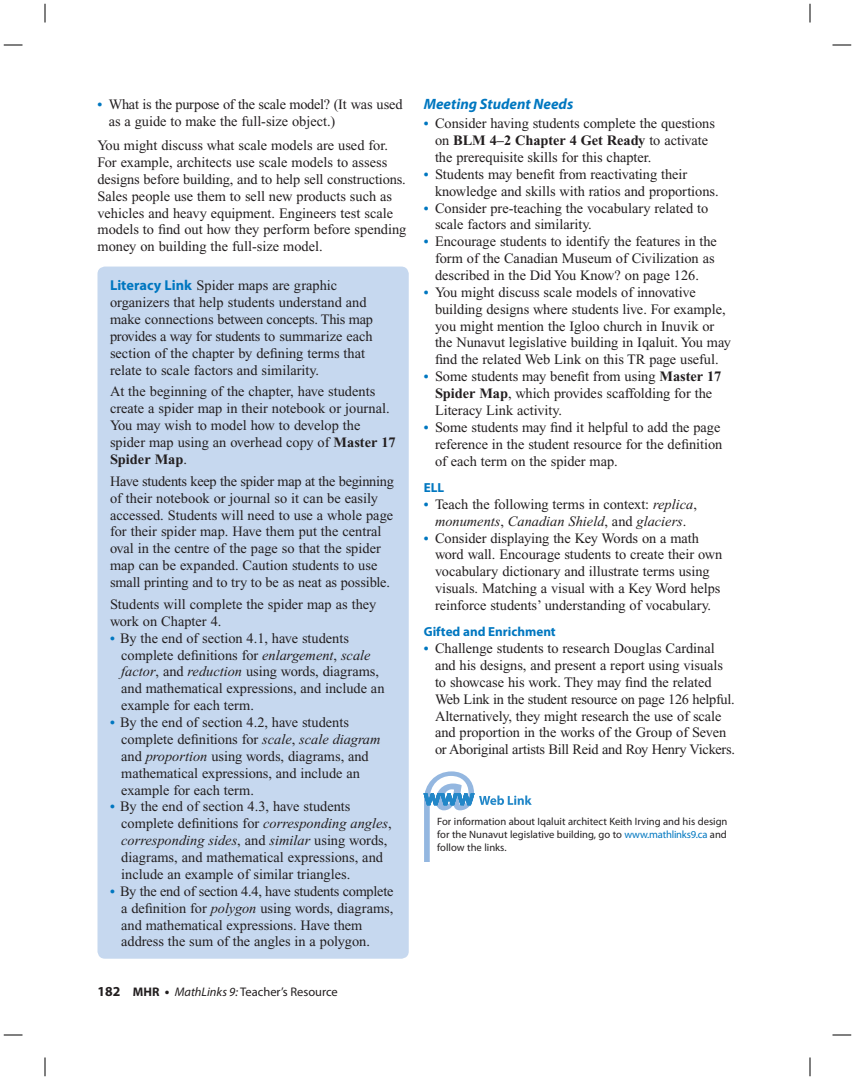
<style>
.page{position:relative;width:855px;height:1080px;background:#fff}
.page>*{position:absolute;margin:0;border:0;box-sizing:border-box;transform-origin:0 0}
.t1{font:italic 700 15px "Myriad Pro";color:#0077c0}
.t2{font:14.38px/16.9px "Times New Roman";letter-spacing:-.005em;color:#231f20}
.t3{font:700 13.12px "Myriad Pro";color:#0077c0}
.t4{font:12.5px "Myriad Pro";color:#231f20}
.t5{font:10.62px/13.1px "Myriad Pro";color:#231f20;text-align:justify}
.s1{font-weight:700;font-size:13.75px;color:#0077c0}
.s2{font-family:"Myriad Pro";font-weight:700;color:#0077c0}
.s3{font-weight:700}
.s4{font-style:italic}
.s5{font-weight:700;font-size:13.75px}
.s6{color:#0077c0}
</style>
<div class="page">
<div style="left:98px;top:267px;width:311px;height:692px;background:#c6d8ef;border-radius:8px"></div>
<svg style="left:424px;top:771px;width:107px;height:91px"></svg>
<svg style="left:4px;top:44px;width:18px;height:2px"></svg>
<svg style="left:832px;top:44px;width:19px;height:2px"></svg>
<svg style="left:4px;top:1034px;width:18px;height:2px"></svg>
<svg style="left:832px;top:1034px;width:19px;height:2px"></svg>
<svg style="left:44px;top:4px;width:2px;height:18px"></svg>
<svg style="left:44px;top:1058px;width:2px;height:18px"></svg>
<svg style="left:809px;top:4px;width:2px;height:18px"></svg>
<svg style="left:809px;top:1058px;width:2px;height:18px"></svg>
<p class="t2" style="left:109px;top:97px;width:296px;text-indent:-11px"><span class="s1">•</span> What is the purpose of the scale model? (It was used as a guide to make the full-size object.)</p>
<p class="t2" style="left:98px;top:138px;width:311px">You might discuss what scale models are used for.<br>For example, architects use scale models to assess designs before building, and to help sell constructions.<br>Sales people use them to sell new products such as vehicles and heavy equipment. Engineers test scale models to find out how they perform before spending money on building the full-size model.</p>
<p class="t2" style="left:110px;top:278px;width:265px"><span class="s2">Literacy Link</span> Spider maps are graphic organizers that help students understand and make connections between concepts. This map provides a way for students to summarize each section of the chapter by defining terms that relate to scale factors and similarity.</p>
<p class="t2" style="left:110px;top:384px;width:287px">At the beginning of the chapter, have students create a spider map in their notebook or journal.<br>You may wish to model how to develop the spider map using an overhead copy of <span class="s3">Master 17<br>Spider Map</span>.</p>
<p class="t2" style="left:110px;top:474px;width:285px">Have students keep the spider map at the beginning of their notebook or journal so it can be easily accessed. Students will need to use a whole page for their spider map. Have them put the central oval in the centre of the page so that the spider map can be expanded. Caution students to use small printing and to try to be as neat as possible.</p>
<p class="t2" style="left:110px;top:597px;width:268px">Students will complete the spider map as they work on Chapter 4.</p>
<p class="t2" style="left:121px;top:631px;width:265px;text-indent:-11px"><span class="s1">•</span> By the end of section 4.1, have students complete definitions for <span class="s4">enlargement</span>, <span class="s4">scale factor</span>, and <span class="s4">reduction</span> using words, diagrams, and mathematical expressions, and include an example for each term.</p>
<p class="t2" style="left:121px;top:715px;width:261px;text-indent:-11px"><span class="s1">•</span> By the end of section 4.2, have students complete definitions for <span class="s4">scale</span>, <span class="s4">scale diagram </span>and <span class="s4">proportion</span> using words, diagrams, and mathematical expressions, and include an example for each term.</p>
<p class="t2" style="left:121px;top:799px;width:272px;text-indent:-11px"><span class="s1">•</span> By the end of section 4.3, have students complete definitions for <span class="s4">corresponding angles</span>, <span class="s4">corresponding sides</span>, and <span class="s4">similar</span> using words, diagrams, and mathematical expressions, and include an example of similar triangles.</p>
<p class="t2" style="left:121px;top:884px;width:274px;text-indent:-11px"><span class="s1">•</span> By the end of section 4.4, have students complete a definition for <span class="s4">polygon</span> using words, diagrams, and mathematical expressions. Have them address the sum of the angles in a polygon.</p>
<p class="t4" style="left:98px;top:987px;width:242px"><span class="s5">182</span> <span class="s3">MHR</span> <span class="s5">•</span> <span class="s4">MathLinks 9:</span> Teacher’s Resource</p>
<p class="t1" style="left:424px;top:98px;width:151px">Meeting Student Needs</p>
<p class="t2" style="left:435px;top:116px;width:282px;text-indent:-11px"><span class="s1">•</span> Consider having students complete the questions on <span class="s3">BLM 4–2 Chapter 4 Get Ready</span> to activate the prerequisite skills for this chapter.</p>
<p class="t2" style="left:435px;top:167px;width:285px;text-indent:-11px"><span class="s1">•</span> Students may benefit from reactivating their knowledge and skills with ratios and proportions.</p>
<p class="t2" style="left:435px;top:201px;width:275px;text-indent:-11px"><span class="s1">•</span> Consider pre-teaching the vocabulary related to scale factors and similarity.</p>
<p class="t2" style="left:435px;top:234px;width:283px;text-indent:-11px"><span class="s1">•</span> Encourage students to identify the features in the form of the Canadian Museum of Civilization as described in the Did You Know? on page 126.</p>
<p class="t2" style="left:435px;top:285px;width:298px;text-indent:-11px"><span class="s1">•</span> You might discuss scale models of innovative building designs where students live. For example, you might mention the Igloo church in Inuvik or the Nunavut legislative building in Iqaluit. You may find the related Web Link on this TR page useful.</p>
<p class="t2" style="left:435px;top:369px;width:288px;text-indent:-11px"><span class="s1">•</span> Some students may benefit from using <span class="s3">Master 17<br>Spider Map</span>, which provides scaffolding for the<br>Literacy Link activity.</p>
<p class="t2" style="left:435px;top:420px;width:289px;text-indent:-11px"><span class="s1">•</span> Some students may find it helpful to add the page reference in the student resource for the definition of each term on the spider map.</p>
<p class="t3" style="left:424px;top:482px;width:22px">ELL</p>
<p class="t2" style="left:424px;top:497px;width:275px;text-align:center"><span class="s1">•</span> Teach the following terms in context: <span class="s4">replica</span>, <span class="s4">monuments</span>, <span class="s4">Canadian Shield</span>, and <span class="s4">glaciers</span>.</p>
<p class="t2" style="left:435px;top:531px;width:289px;text-indent:-11px"><span class="s1">•</span> Consider displaying the Key Words on a math word wall. Encourage students to create their own vocabulary dictionary and illustrate terms using visuals. Matching a visual with a Key Word helps reinforce students’ understanding of vocabulary.</p>
<p class="t3" style="left:424px;top:627px;width:134px">Gifted and Enrichment</p>
<p class="t2" style="left:435px;top:641px;width:302px;text-indent:-11px"><span class="s1">•</span> Challenge students to research Douglas Cardinal and his designs, and present a report using visuals to showcase his work. They may find the related Web Link in the student resource on page 126 helpful.<br>Alternatively, they might research the use of scale and proportion in the works of the Group of Seven or Aboriginal artists Bill Reid and Roy Henry Vickers.</p>
<p class="t5" style="left:437px;top:815px;width:292px">For information about Iqaluit architect Keith Irving and his design for the Nunavut legislative building, go to <span class="s6">www.mathlinks9.ca</span> and follow the links.</p>
</div>
